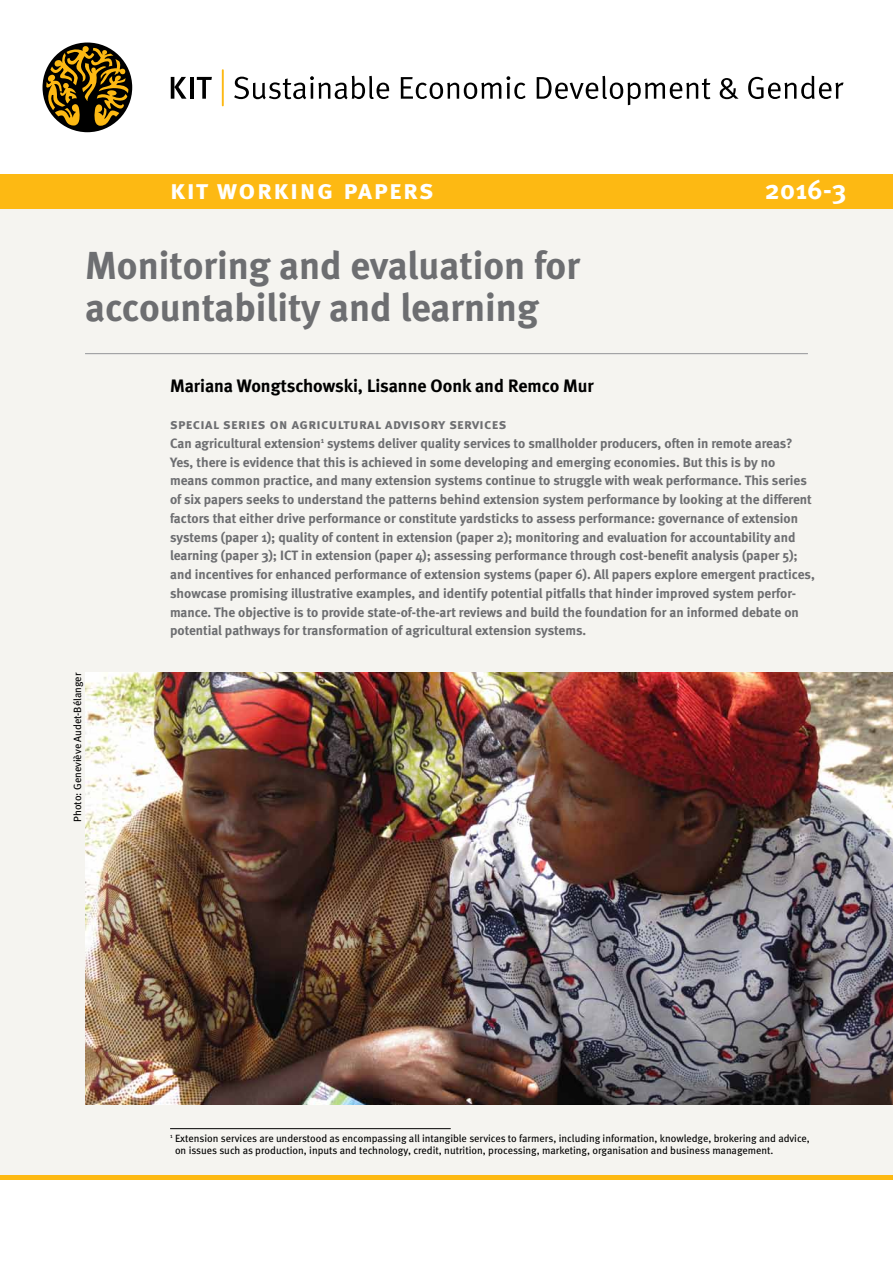
<style>
.page{position:relative;width:893px;height:1263px;background:#fff}
.page>*{position:absolute;margin:0;border:0;box-sizing:border-box;transform-origin:0 0}
.t1{font:700 39px/42px "Meta";color:#6d6e71}
.t2{font:27px "Meta Bold Caps";letter-spacing:.055em;color:#fff}
.t3{font:700 18px "Meta";color:#000}
.t4{font:14.25px "Meta Bold Caps";letter-spacing:.025em;color:#6d6e71}
.t5{font:700 13.5px/18.8px "Meta";color:#6d6e71}
.t6{font:10.5px/12px "Meta";color:#000}
</style>
<div class="page">
<div style="left:0;top:174px;width:893px;height:1005px;background:#f5f4f0"></div>
<img style="left:85px;top:673px;width:808px;height:431px">
<div style="left:0;top:174px;width:893px;height:34px;background:#fdb913"></div>
<hr style="left:85px;top:353px;width:723px;height:1px;background:#939598">
<hr style="left:0;top:1175px;width:893px;height:4px;background:#fdb913">
<div style="left:43px;top:43px;width:89px;height:89px;background:#000;border-radius:50%"></div>
<svg style="left:44px;top:45px;width:84px;height:81px"></svg>
<svg style="left:171px;top:77px;width:15px;height:22px"></svg>
<hr style="left:190px;top:77px;width:3px;height:22px;background:#000">
<svg style="left:197px;top:77px;width:15px;height:22px"></svg>
<svg style="left:234px;top:76px;width:155px;height:23px"></svg>
<svg style="left:401px;top:76px;width:125px;height:23px"></svg>
<svg style="left:537px;top:76px;width:173px;height:29px"></svg>
<svg style="left:720px;top:78px;width:18px;height:21px"></svg>
<svg style="left:748px;top:76px;width:96px;height:23px"></svg>
<hr style="left:222px;top:69px;width:2px;height:37px;background:#fdb913">
<hr style="left:170px;top:1128px;width:281px;height:1px;background:#000">
<h2 class="t2" style="left:170px;top:172px;width:265px">kit working papers</h2>
<h2 class="t2" style="left:765px;top:172px;width:83px">2016-3</h2>
<h1 class="t1" style="left:85px;top:243px;width:496px">Monitoring and evaluation for accountability and learning</h1>
<p class="t6" style="left:71px;top:822px;width:150px;rotate:-90deg">Photo: Geneviève Audet-Bélanger</p>
<h3 class="t3" style="left:170px;top:374px;width:425px">Mariana Wongtschowski, Lisanne Oonk and Remco Mur</h3>
<p class="t4" style="left:170px;top:415px;width:338px">special series on agricultural advisory services</p>
<p class="t5" style="left:170px;top:433px;width:646px">Can agricultural extension<sup>1</sup> systems deliver quality services to smallholder producers, often in remote areas?<br>Yes, there is evidence that this is achieved in some developing and emerging economies. But this is by no means common practice, and many extension systems continue to struggle with weak performance. This series of six papers seeks to understand the patterns behind extension system performance by looking at the different factors that either drive performance or constitute yardsticks to assess performance: governance of extension systems (paper 1); quality of content in extension (paper 2); monitoring and evaluation for accountability and learning (paper 3); ICT in extension (paper 4); assessing performance through cost-benefit analysis (paper 5); and incentives for enhanced performance of extension systems (paper 6). All papers explore emergent practices, showcase promising illustrative examples, and identify potential pitfalls that hinder improved system perfor&shy;mance. The objective is to provide state-of-the-art reviews and build the foundation for an informed debate on potential pathways for transformation of agricultural extension systems.</p>
<p class="t6" style="left:175px;top:1132px;width:636px;text-indent:-5px"><sup>1</sup> Extension services are understood as encompassing all intangible services to farmers, including information, knowledge, brokering and advice, on issues such as production, inputs and technology, credit, nutrition, processing, marketing, organisation and business management.</p>
</div>
